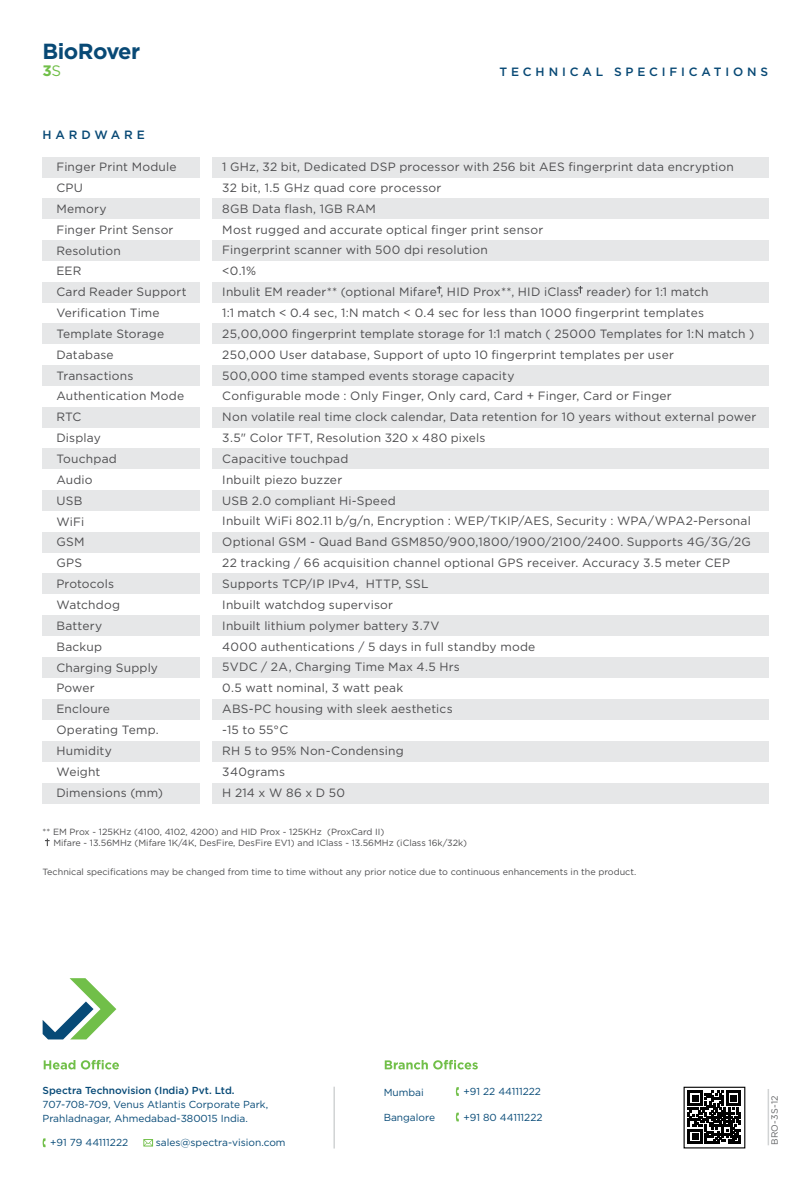
<style>
.page{position:relative;width:811px;height:1189px;background:#fff}
.page>*{position:absolute;margin:0;border:0;box-sizing:border-box;transform-origin:0 0}
.t1{font:700 21.9px "Gotham";letter-spacing:-.025em;color:#084975}
.t2{font:700 15.15px "Gotham";color:#71bf49}
.t3{font:12px/20.9px "Gotham";letter-spacing:.015em;color:#4d4d4f}
.t4{font:500 12px "Gotham";letter-spacing:.32em;color:#084975}
.t5{font:10.2px/14.4px "Gotham";color:#074a77}
.t6{font:500 10.2px "Gotham";color:#074a77}
.t7{font:9px/10.8px "Gotham";color:#4d4d4f}
.t8{font:9px "Gotham";letter-spacing:.035em;color:#636466}
.s1{font-weight:400}
</style>
<div class="page">
<div style="left:43px;top:157px;width:157px;height:21px;background:#e6e7e8"></div>
<div style="left:212px;top:157px;width:556px;height:21px;background:#e6e7e8"></div>
<div style="left:43px;top:199px;width:157px;height:20px;background:#e6e7e8"></div>
<div style="left:212px;top:199px;width:556px;height:20px;background:#e6e7e8"></div>
<div style="left:43px;top:240px;width:157px;height:21px;background:#e6e7e8"></div>
<div style="left:212px;top:240px;width:556px;height:21px;background:#e6e7e8"></div>
<div style="left:43px;top:282px;width:157px;height:21px;background:#e6e7e8"></div>
<div style="left:212px;top:282px;width:556px;height:21px;background:#e6e7e8"></div>
<div style="left:43px;top:323px;width:157px;height:21px;background:#e6e7e8"></div>
<div style="left:212px;top:323px;width:556px;height:21px;background:#e6e7e8"></div>
<div style="left:43px;top:365px;width:157px;height:21px;background:#e6e7e8"></div>
<div style="left:212px;top:365px;width:556px;height:21px;background:#e6e7e8"></div>
<div style="left:43px;top:407px;width:157px;height:21px;background:#e6e7e8"></div>
<div style="left:212px;top:407px;width:556px;height:21px;background:#e6e7e8"></div>
<div style="left:43px;top:448px;width:157px;height:21px;background:#e6e7e8"></div>
<div style="left:212px;top:448px;width:556px;height:21px;background:#e6e7e8"></div>
<div style="left:43px;top:490px;width:157px;height:21px;background:#e6e7e8"></div>
<div style="left:212px;top:490px;width:556px;height:21px;background:#e6e7e8"></div>
<div style="left:43px;top:532px;width:157px;height:20px;background:#e6e7e8"></div>
<div style="left:212px;top:532px;width:556px;height:20px;background:#e6e7e8"></div>
<div style="left:43px;top:573px;width:157px;height:21px;background:#e6e7e8"></div>
<div style="left:212px;top:573px;width:556px;height:21px;background:#e6e7e8"></div>
<div style="left:43px;top:615px;width:157px;height:21px;background:#e6e7e8"></div>
<div style="left:212px;top:615px;width:556px;height:21px;background:#e6e7e8"></div>
<div style="left:43px;top:657px;width:157px;height:20px;background:#e6e7e8"></div>
<div style="left:212px;top:657px;width:556px;height:20px;background:#e6e7e8"></div>
<div style="left:43px;top:699px;width:157px;height:20px;background:#e6e7e8"></div>
<div style="left:212px;top:699px;width:556px;height:20px;background:#e6e7e8"></div>
<div style="left:43px;top:741px;width:157px;height:20px;background:#e6e7e8"></div>
<div style="left:212px;top:741px;width:556px;height:20px;background:#e6e7e8"></div>
<div style="left:43px;top:783px;width:157px;height:20px;background:#e6e7e8"></div>
<div style="left:212px;top:783px;width:556px;height:20px;background:#e6e7e8"></div>
<hr style="left:767px;top:1089px;width:1px;height:56px;background:#d1d3d4">
<svg style="left:45px;top:838px;width:5px;height:8px"></svg>
<svg style="left:43px;top:978px;width:73px;height:61px"></svg>
<hr style="left:333px;top:1086px;width:2px;height:62px;background:#d1d3d4">
<svg style="left:43px;top:1138px;width:3px;height:9px"></svg>
<svg style="left:143px;top:1139px;width:10px;height:7px"></svg>
<svg style="left:44px;top:1060px;width:75px;height:9px"></svg>
<svg style="left:384px;top:1060px;width:93px;height:9px"></svg>
<svg style="left:455px;top:1112px;width:3px;height:9px"></svg>
<svg style="left:455px;top:1087px;width:3px;height:9px"></svg>
<div style="left:683px;top:1086px;width:62px;height:62px;background:#fff;border:1px solid #000"></div>
<svg style="left:687px;top:1091px;width:53px;height:53px"></svg>
<svg style="left:436px;top:286px;width:5px;height:7px"></svg>
<svg style="left:578px;top:286px;width:4px;height:7px"></svg>
<h1 class="t1" style="left:43px;top:36px;width:99px">BioRover</h1>
<p class="t2" style="left:43px;top:61px;width:20px">3<span class="s1">S</span></p>
<p class="t4" style="left:499px;top:64px;width:270px">TECHNICAL SPECIFICATIONS</p>
<p class="t4" style="left:43px;top:127px;width:104px">HARDWARE</p>
<p class="t3" style="left:56px;top:156px;width:132px">Finger Print Module<br>CPU<br>Memory<br>Finger Print Sensor<br>Resolution<br>EER<br>Card Reader Support<br>Verification Time<br>Template Storage<br>Database<br>Transactions<br>Authentication Mode<br>RTC<br>Display<br>Touchpad<br>Audio<br>USB<br>WiFi<br>GSM<br>GPS<br>Protocols<br>Watchdog<br>Battery<br>Backup<br>Charging Supply<br>Power<br>Encloure<br>Operating Temp.<br>Humidity<br>Weight<br>Dimensions (mm)</p>
<p class="t3" style="left:222px;top:156px;width:535px">1 GHz, 32 bit, Dedicated DSP processor with 256 bit AES fingerprint data encryption<br>32 bit, 1.5 GHz quad core processor<br>8GB Data flash, 1GB RAM<br>Most rugged and accurate optical finger print sensor<br>Fingerprint scanner with 500 dpi resolution<br>&lt;0.1%<br>Inbulit EM reader** (optional Mifare , HID Prox**, HID iClass reader) for 1:1 match<br>1:1 match &lt; 0.4 sec, 1:N match &lt; 0.4 sec for less than 1000 fingerprint templates 25,00,000 fingerprint template storage for 1:1 match ( 25000 Templates for 1:N match )<br>250,000 User database, Support of upto 10 fingerprint templates per user<br>500,000 time stamped events storage capacity<br>Configurable mode : Only Finger, Only card, Card + Finger, Card or Finger<br>Non volatile real time clock calendar, Data retention for 10 years without external power 3.5" Color TFT, Resolution 320 x 480 pixels<br>Capacitive touchpad<br>Inbuilt piezo buzzer<br>USB 2.0 compliant Hi-Speed<br>Inbuilt WiFi 802.11 b/g/n, Encryption : WEP/TKIP/AES, Security : WPA/WPA2-Personal Optional GSM - Quad Band GSM850/900,1800/1900/2100/2400. Supports 4G/3G/2G 22 tracking / 66 acquisition channel optional GPS receiver. Accuracy 3.5 meter CEP Supports TCP/IP IPv4, HTTP, SSL<br>Inbuilt watchdog supervisor<br>Inbuilt lithium polymer battery 3.7V<br>4000 authentications / 5 days in full standby mode<br>5VDC / 2A, Charging Time Max 4.5 Hrs<br>0.5 watt nominal, 3 watt peak<br>ABS-PC housing with sleek aesthetics<br>-15 to 55°C<br>RH 5 to 95% Non-Condensing<br>340grams<br>H 214 x W 86 x D 50</p>
<p class="t7" style="left:53px;top:826px;width:415px;text-indent:-11px">** EM Prox - 125KHz (4100, 4102, 4200) and HID Prox - 125KHz (ProxCard II)<br>Mifare - 13.56MHz (Mifare 1K/4K, DesFire, DesFire EV1) and IClass - 13.56MHz (iClass 16k/32k)</p>
<p class="t7" style="left:43px;top:866px;width:594px">Technical specifications may be changed from time to time without any prior notice due to continuous enhancements in the product.</p>
<p class="t6" style="left:43px;top:1083px;width:193px">Spectra Technovision (India) Pvt. Ltd.</p>
<p class="t5" style="left:43px;top:1097px;width:227px">707-708-709, Venus Atlantis Corporate Park,<br>Prahladnagar, Ahmedabad-380015 India.</p>
<p class="t5" style="left:50px;top:1135px;width:79px">+91 79 44111222</p>
<p class="t5" style="left:156px;top:1135px;width:131px">sales@spectra-vision.com</p>
<p class="t5" style="left:383px;top:1084px;width:42px">Mumbai</p>
<p class="t5" style="left:463px;top:1084px;width:79px">+91 22 44111222</p>
<p class="t5" style="left:383px;top:1109px;width:53px">Bangalore</p>
<p class="t5" style="left:463px;top:1109px;width:80px">+91 80 44111222</p>
<p class="t8" style="left:768px;top:1145px;width:51px;rotate:-90deg">BRO-3S-12</p>
</div>
